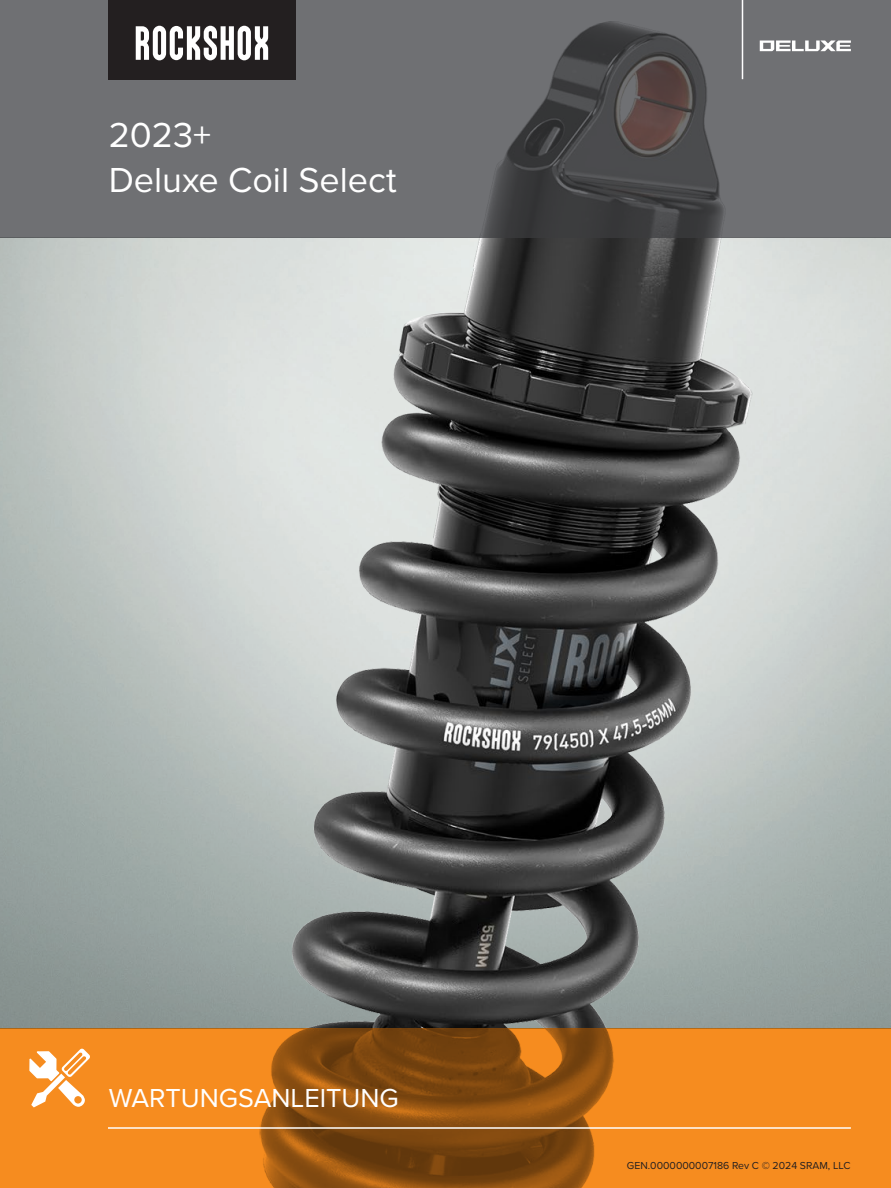
<style>
.page{position:relative;width:891px;height:1188px;background:#fff}
.page>*{position:absolute;margin:0;border:0;box-sizing:border-box;transform-origin:0 0}
.t1{font:36px/45px "Proxima Nova";color:#fff}
.t2{font:27px "Proxima Nova";color:#fff}
.t3{font:10.5px "Proxima Nova";color:#231f20}
</style>
<div class="page">
<img style="left:0;top:238px;width:891px;height:790px">
<svg style="left:0;top:0;width:891px;height:238px;background:#666769"></svg>
<svg style="left:0;top:1028px;width:891px;height:160px;background:#cc7419"></svg>
<hr style="left:108px;top:1127px;width:743px;height:2px;background:#fff">
<svg style="left:29px;top:1049px;width:61px;height:58px"></svg>
<div style="left:108px;top:0;width:188px;height:79px;background:#231f20"></div>
<hr style="left:742px;top:0;width:1px;height:79px;background:#fff">
<svg style="left:760px;top:40px;width:91px;height:11px"></svg>
<svg style="left:136px;top:26px;width:132px;height:34px"></svg>
<p class="t1" style="left:109px;top:111px;width:289px">2023+<br>Deluxe Coil Select</p>
<p class="t2" style="left:109px;top:1078px;width:291px">WARTUNGSANLEITUNG</p>
<p class="t3" style="left:627px;top:1158px;width:225px">GEN.0000000007186 Rev C © 2024 SRAM, LLC</p>
</div>
